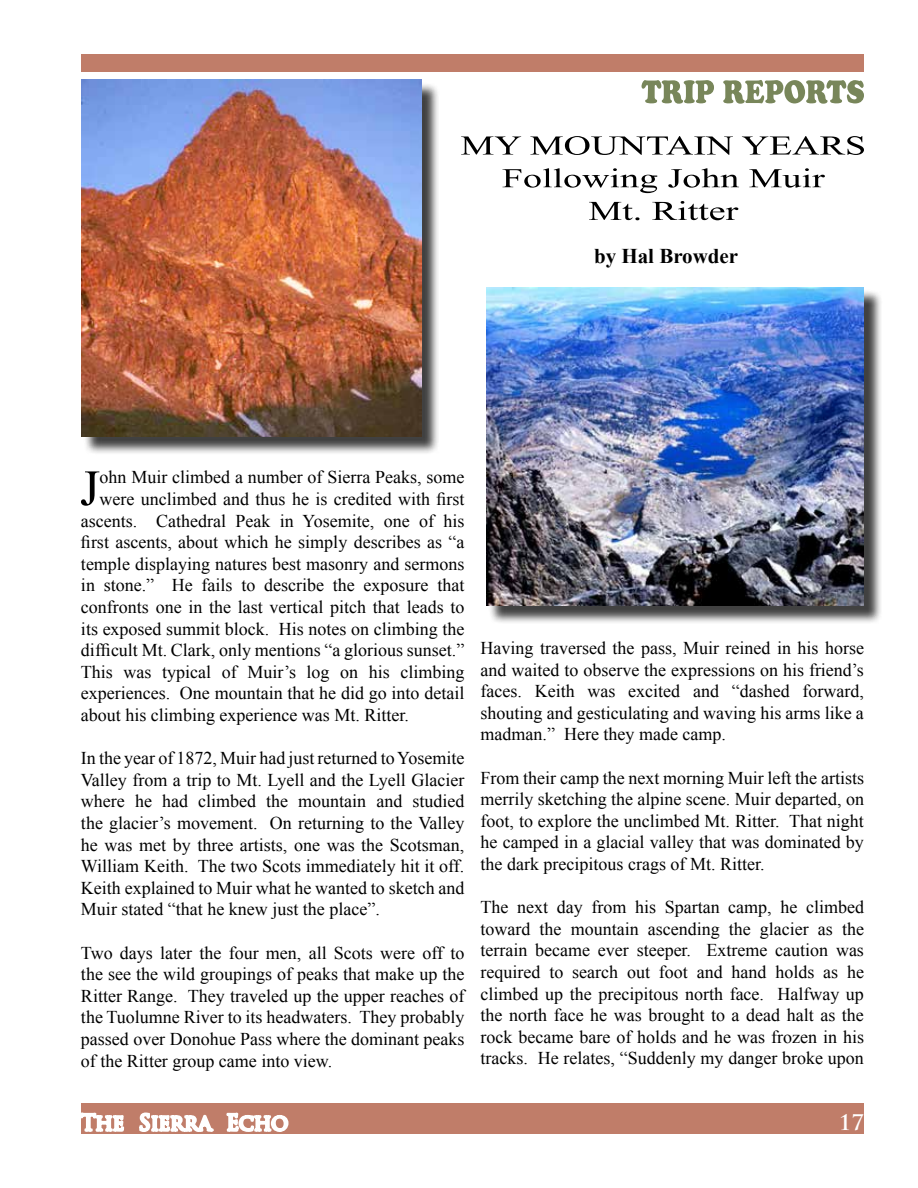
<style>
.page{position:relative;width:918px;height:1188px;background:#fff}
.page>*{position:absolute;margin:0;border:0;box-sizing:border-box;transform-origin:0 0}
.t1{font:50.55px "Times New Roman";color:#000}
.t2{font:700 21px "Times New Roman";color:#000}
.t3{font:700 21px "Trajan Pro";color:#fff}
.t4{font:18px/21.6px "Times New Roman";color:#000;text-align:justify}
</style>
<div class="page">
<div style="left:81px;top:1104px;width:783px;height:30px;background:#c07d69"></div>
<svg style="left:81px;top:1103px;width:45px;height:29px"></svg>
<svg style="left:138px;top:1103px;width:77px;height:29px"></svg>
<svg style="left:225px;top:1103px;width:65px;height:29px"></svg>
<div style="left:81px;top:54px;width:783px;height:17px;background:#c07d69"></div>
<svg style="left:642px;top:80px;width:222px;height:24px"></svg>
<div style="left:83px;top:82px;width:357px;height:373px;background:#000;opacity:.75"></div>
<img style="left:81px;top:80px;width:340px;height:356px">
<svg style="left:589px;top:201px;width:149px;height:19px"></svg>
<svg style="left:502px;top:168px;width:323px;height:25px"></svg>
<svg style="left:461px;top:136px;width:403px;height:19px"></svg>
<div style="left:488px;top:290px;width:394px;height:334px;background:#000;opacity:.75"></div>
<img style="left:486px;top:287px;width:378px;height:319px">
<p class="t2" style="left:594px;top:241px;width:146px">by Hal Browder</p>
<h1 class="t1" style="left:80px;top:454px;width:21px">J</h1>
<p class="t4" style="left:100px;top:466px;width:366px">ohn Muir climbed a number of Sierra Peaks, some</p>
<p class="t4" style="left:100px;top:488px;width:366px">were unclimbed and thus he is credited with first</p>
<p class="t4" style="left:81px;top:509px;width:385px">ascents. Cathedral Peak in Yosemite, one of his</p>
<p class="t4" style="left:81px;top:531px;width:385px">first ascents, about which he simply describes as “a</p>
<p class="t4" style="left:81px;top:553px;width:385px">temple displaying natures best masonry and sermons</p>
<p class="t4" style="left:81px;top:574px;width:385px">in stone.” He fails to describe the exposure that</p>
<p class="t4" style="left:81px;top:596px;width:385px">confronts one in the last vertical pitch that leads to</p>
<p class="t4" style="left:81px;top:617px;width:385px">its exposed summit block. His notes on climbing the</p>
<p class="t4" style="left:81px;top:639px;width:385px">difficult Mt. Clark, only mentions “a glorious sunset.”</p>
<p class="t4" style="left:81px;top:661px;width:385px">This was typical of Muir’s log on his climbing</p>
<p class="t4" style="left:81px;top:682px;width:385px">experiences. One mountain that he did go into detail</p>
<p class="t4" style="left:81px;top:704px;width:329px">about his climbing experience was Mt. Ritter.</p>
<p class="t4" style="left:81px;top:747px;width:385px">In the year of 1872, Muir had just returned to Yosemite Valley from a trip to Mt. Lyell and the Lyell Glacier where he had climbed the mountain and studied the glacier’s movement. On returning to the Valley he was met by three artists, one was the Scotsman, William Keith. The two Scots immediately hit it off.<br>Keith explained to Muir what he wanted to sketch and Muir stated “that he knew just the place”.</p>
<p class="t4" style="left:81px;top:941px;width:385px">Two days later the four men, all Scots were off to the see the wild groupings of peaks that make up the Ritter Range. They traveled up the upper reaches of the Tuolumne River to its headwaters. They probably passed over Donohue Pass where the dominant peaks of the Ritter group came into view.</p>
<p class="t4" style="left:481px;top:637px;width:385px">Having traversed the pass, Muir reined in his horse and waited to observe the expressions on his friend’s faces. Keith was excited and “dashed forward, shouting and gesticulating and waving his arms like a madman.” Here they made camp.</p>
<p class="t4" style="left:481px;top:767px;width:385px">From their camp the next morning Muir left the artists merrily sketching the alpine scene. Muir departed, on foot, to explore the unclimbed Mt. Ritter. That night he camped in a glacial valley that was dominated by the dark precipitous crags of Mt. Ritter.</p>
<p class="t4" style="left:481px;top:896px;width:385px">The next day from his Spartan camp, he climbed toward the mountain ascending the glacier as the terrain became ever steeper. Extreme caution was required to search out foot and hand holds as he climbed up the precipitous north face. Halfway up the north face he was brought to a dead halt as the rock became bare of holds and he was frozen in his tracks. He relates, “Suddenly my danger broke upon</p>
<p class="t3" style="left:839px;top:1109px;width:27px">17</p>
</div>
